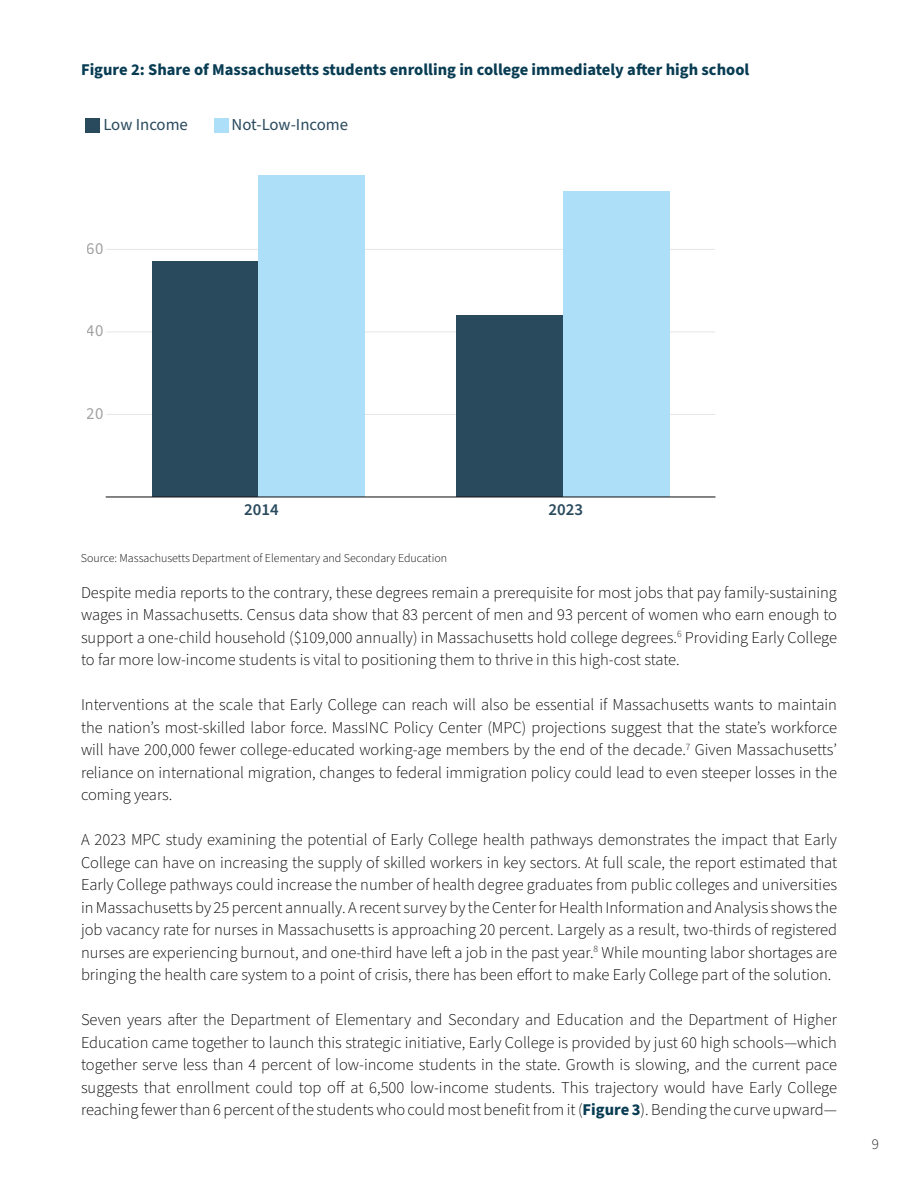
<style>
.page{position:relative;width:918px;height:1188px;background:#fff}
.page>*{position:absolute;margin:0;border:0;box-sizing:border-box;transform-origin:0 0}
.t1{font:16.8px "Source Sans Pro";color:#294a5d}
.t2{font:600 16.8px "Source Sans Pro";color:#294a5d}
.t3{font:16.8px "Source Sans Pro";color:#a2a2a2}
._12pt_Align_Left{font:300 16.5px/22.5px "Source Sans Pro";color:#040503;text-align:justify}
._12pt_Align_Left-2{font:700 16.5px "Source Sans Pro";color:#083c53}
.t4{font:300 15px "Source Sans Pro";color:#231f20}
._10pt_Align_Left_Jastify{font:300 12px "Source Sans Pro";color:#040503}
.s1{font-weight:700;color:#083c53}
</style>
<div class="page">
<hr style="left:106px;top:414px;width:609px;height:1px;background:#e7e7e7">
<hr style="left:106px;top:331px;width:609px;height:1px;background:#e7e7e7">
<hr style="left:106px;top:249px;width:609px;height:1px;background:#e7e7e7">
<div style="left:152px;top:262px;width:106px;height:235px;background:#294a5d"></div>
<div style="left:258px;top:175px;width:107px;height:322px;background:#aedff8"></div>
<div style="left:456px;top:315px;width:107px;height:182px;background:#294a5d"></div>
<div style="left:563px;top:192px;width:106px;height:305px;background:#aedff8"></div>
<hr style="left:106px;top:496px;width:609px;height:1px;background:#181818">
<div style="left:86px;top:118px;width:14px;height:15px;background:#294a5d"></div>
<div style="left:214px;top:118px;width:14px;height:15px;background:#aedff8"></div>
<p class="_12pt_Align_Left-2" style="left:81px;top:58px;width:670px">Figure 2: Share of Massachusetts students enrolling in college immediately after high school</p>
<p class="t1" style="left:103px;top:113px;width:86px">Low Income</p>
<p class="t1" style="left:232px;top:113px;width:118px">Not-Low-Income</p>
<p class="t3" style="left:87px;top:237px;width:18px">60</p>
<p class="t3" style="left:87px;top:319px;width:18px">40</p>
<p class="t3" style="left:87px;top:402px;width:18px">20</p>
<p class="t2" style="left:244px;top:498px;width:36px">2014</p>
<p class="t2" style="left:549px;top:498px;width:36px">2023</p>
<p class="_10pt_Align_Left_Jastify" style="left:81px;top:550px;width:368px">Source: Massachusetts Department of Elementary and Secondary Education</p>
<p class="_12pt_Align_Left" style="left:81px;top:582px;width:758px">Despite media reports to the contrary, these degrees remain a prerequisite for most jobs that pay family-sustaining wages in Massachusetts. Census data show that 83 percent of men and 93 percent of women who earn enough to support a one-child household ($109,000 annually) in Massachusetts hold college degrees.<sup>6</sup> Providing Early College to far more low-income students is vital to positioning them to thrive in this high-cost state.</p>
<p class="_12pt_Align_Left" style="left:81px;top:694px;width:758px">Interventions at the scale that Early College can reach will also be essential if Massachusetts wants to maintain the nation’s most-skilled labor force. MassINC Policy Center (MPC) projections suggest that the state’s workforce will have 200,000 fewer college-educated working-age members by the end of the decade.<sup>7</sup> Given Massachusetts’ reliance on international migration, changes to federal immigration policy could lead to even steeper losses in the coming years.</p>
<p class="_12pt_Align_Left" style="left:81px;top:829px;width:758px">A 2023 MPC study examining the potential of Early College health pathways demonstrates the impact that Early College can have on increasing the supply of skilled workers in key sectors. At full scale, the report estimated that Early College pathways could increase the number of health degree graduates from public colleges and universities in Massachusetts by 25 percent annually. A recent survey by the Center for Health Information and Analysis shows the job vacancy rate for nurses in Massachusetts is approaching 20 percent. Largely as a result, two-thirds of registered nurses are experiencing burnout, and one-third have left a job in the past year.<sup>8</sup> While mounting labor shortages are bringing the health care system to a point of crisis, there has been effort to make Early College part of the solution.</p>
<p class="_12pt_Align_Left" style="left:81px;top:1009px;width:758px">Seven years after the Department of Elementary and Secondary and Education and the Department of Higher Education came together to launch this strategic initiative, Early College is provided by just 60 high schools—which together serve less than 4 percent of low-income students in the state. Growth is slowing, and the current pace suggests that enrollment could top off at 6,500 low-income students. This trajectory would have Early College reaching fewer than 6 percent of the students who could most benefit from it (<span class="s1">Figure 3</span>). Bending the curve upward—</p>
<p class="t4" style="left:872px;top:1134px;width:9px">9</p>
</div>
